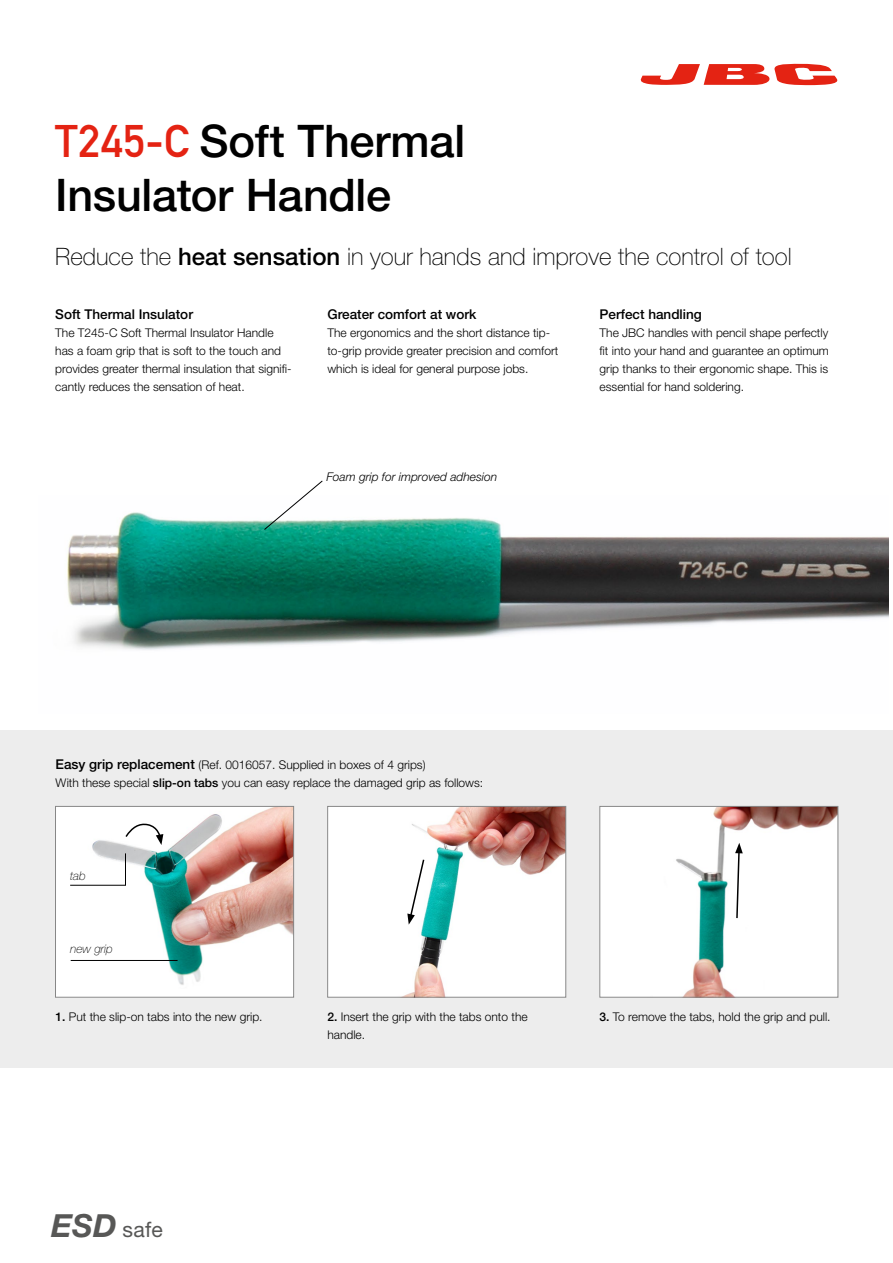
<style>
.page{position:relative;width:893px;height:1263px;background:#fff}
.page>*{position:absolute;margin:0;border:0;box-sizing:border-box;transform-origin:0 0}
.t1{font:500 45px "Helvetica Neue LT Std";letter-spacing:-.005em;color:#000}
.t2{font:100 24px "Helvetica Neue LT Std";color:#000}
.ref_precio{font:21.3px "Helvetica Neue LT Std";color:#575756}
.t3{font:500 13.5px "Helvetica Neue LT Std";color:#000}
.t4{font:300 12px/18px "Helvetica Neue LT Std";color:#000}
.t5{font:italic 300 12px "Helvetica Neue LT Std";color:#000}
.t6{font:italic 100 12px "Helvetica Neue LT Std";color:#000}
.s1{font-family:"DIN Mittelschrift LT Alternate";font-weight:400;color:#e42313}
.s2{font-weight:500}
.s3{font-weight:500;font-size:13.5px}
.s4{font-weight:700;font-style:italic;font-size:31.8px}
</style>
<div class="page">
<div style="left:0;top:730px;width:893px;height:337px;background:#ededed"></div>
<img style="left:67px;top:512px;width:822px;height:138px">
<img style="left:57px;top:808px;width:235px;height:187px">
<div style="left:55px;top:806px;width:239px;height:191px;border:1px solid #878787"></div>
<img style="left:329px;top:808px;width:235px;height:187px">
<div style="left:327px;top:806px;width:239px;height:191px;border:1px solid #878787"></div>
<img style="left:602px;top:808px;width:234px;height:187px">
<div style="left:600px;top:806px;width:238px;height:191px;border:1px solid #878787"></div>
<svg style="left:407px;top:858px;width:18px;height:67px"></svg>
<svg style="left:735px;top:843px;width:8px;height:76px"></svg>
<svg style="left:124px;top:823px;width:39px;height:22px"></svg>
<hr style="left:71px;top:960px;width:107px;height:1px;background:#000">
<svg style="left:70px;top:853px;width:56px;height:33px;background:#eee"></svg>
<svg style="left:264px;top:480px;width:59px;height:50px"></svg>
<svg style="left:640px;top:63px;width:198px;height:22px"></svg>
<p class="t1" style="left:55px;top:114px;width:411px"><span class="s1">T245-C</span> Soft Thermal</p>
<p class="t1" style="left:55px;top:168px;width:337px">Insulator Handle</p>
<p class="t2" style="left:55px;top:243px;width:738px">Reduce the <span class="s2">heat sensation</span> in your hands and improve the control of tool</p>
<p class="t3" style="left:55px;top:306px;width:139px">Soft Thermal Insulator</p>
<p class="t4" style="left:55px;top:324px;width:238px">The T245-C Soft Thermal Insulator Handle has a foam grip that is soft to the touch and provides greater thermal insulation that signifi&shy;cantly reduces the sensation of heat.</p>
<p class="t3" style="left:327px;top:306px;width:151px">Greater comfort at work</p>
<p class="t4" style="left:327px;top:324px;width:232px">The ergonomics and the short distance tip&shy;to-grip provide greater precision and comfort which is ideal for general purpose jobs.</p>
<p class="t3" style="left:600px;top:306px;width:104px">Perfect handling</p>
<p class="t4" style="left:600px;top:324px;width:231px;text-align:justify">The JBC handles with pencil shape perfectly fit into your hand and guarantee an optimum grip thanks to their ergonomic shape. This is essential for hand soldering.</p>
<p class="t5" style="left:326px;top:470px;width:172px">Foam grip for improved adhesion</p>
<p class="t4" style="left:56px;top:756px;width:372px"><span class="s3">Easy grip replacement</span> (Ref. 0016057. Supplied in boxes of 4 grips)</p>
<p class="t4" style="left:55px;top:774px;width:429px">With these special <span class="s2">slip-on tabs</span> you can easy replace the damaged grip as follows:</p>
<p class="t6" style="left:70px;top:869px;width:17px">tab</p>
<p class="t6" style="left:70px;top:942px;width:44px">new grip</p>
<p class="t4" style="left:55px;top:1008px;width:209px"><span class="s2">1.</span> Put the slip-on tabs into the new grip.</p>
<p class="t4" style="left:327px;top:1008px;width:202px"><span class="s2">2.</span> Insert the grip with the tabs onto the handle.</p>
<p class="t4" style="left:600px;top:1008px;width:232px"><span class="s2">3.</span> To remove the tabs, hold the grip and pull.</p>
<p class="ref_precio" style="left:51px;top:1216px;width:113px"><span class="s4">ESD</span> safe</p>
</div>
